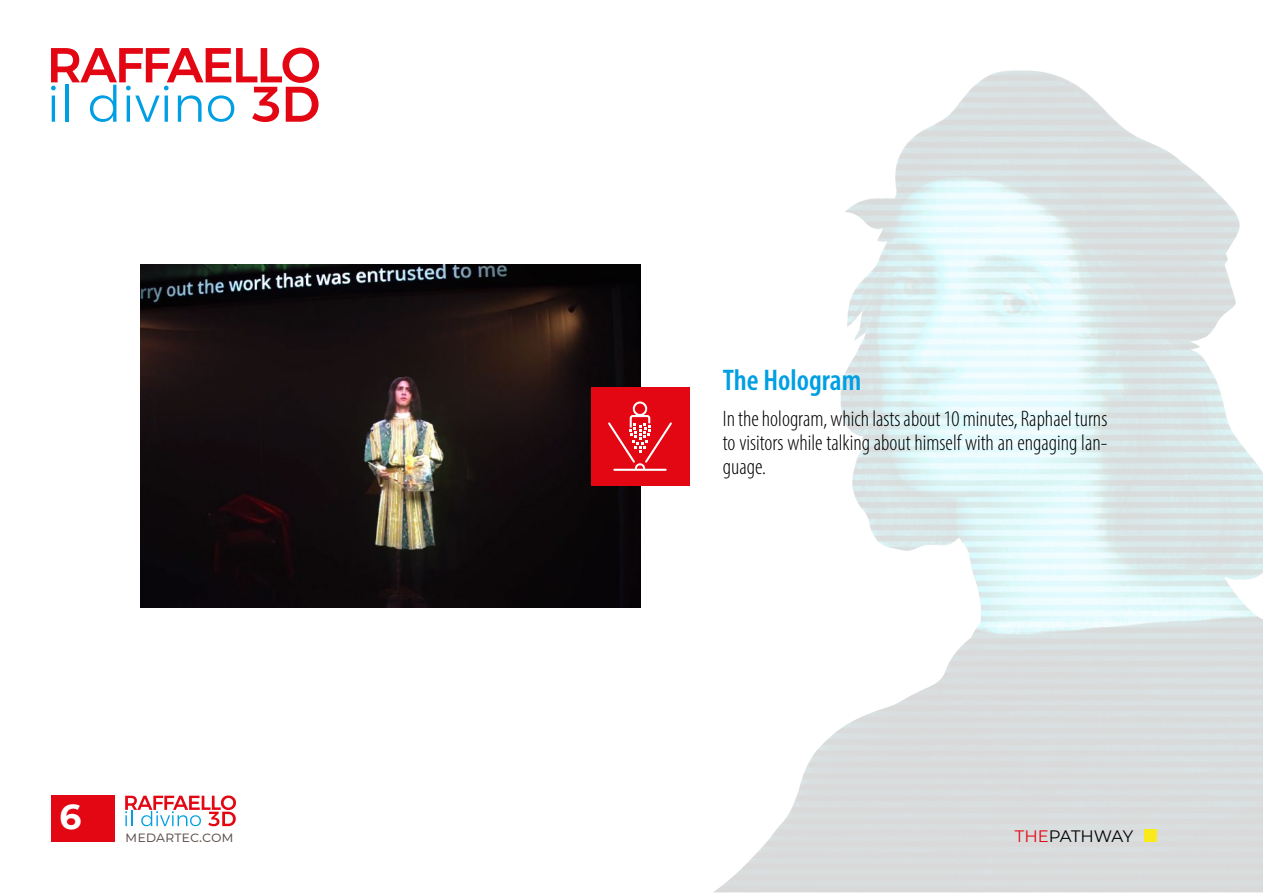
<style>
.page{position:relative;width:1263px;height:893px;background:#fff}
.page>*{position:absolute;margin:0;border:0;box-sizing:border-box;transform-origin:0 0}
.t1{font:700 34.5px "Montserrat";color:#fff}
.t2{font:30px "Myriad Variable Concept";color:#009fe3}
.t3{font:22.5px/24px "Myriad Variable Concept";color:#000;text-align:justify}
.t4{font:16.5px "Montserrat";letter-spacing:-.01em;color:#000}
.t5{font:15px "Montserrat";color:#5d514d}
.s1{color:#e30613}
</style>
<div class="page">
<div style="left:51px;top:795px;width:64px;height:47px;background:#e30613"></div>
<svg style="left:51px;top:48px;width:268px;height:74px"></svg>
<svg style="left:125px;top:795px;width:111px;height:31px"></svg>
<div style="left:1144px;top:829px;width:13px;height:13px;background:#faea1b"></div>
<img style="left:140px;top:264px;width:500px;height:344px">
<div style="left:591px;top:387px;width:98px;height:98px;background:#e30613"></div>
<svg style="left:608px;top:401px;width:64px;height:70px"></svg>
<h1 class="t1" style="left:60px;top:791px;width:23px">6</h1>
<p class="t5" style="left:125px;top:826px;width:110px">medartec.com</p>
<h2 class="t2" style="left:723px;top:362px;width:140px">The Hologram</h2>
<p class="t3" style="left:723px;top:406px;width:386px">In the hologram, which lasts about 10 minutes, Raphael turns to visitors while talking about himself with an engaging lan&shy;guage.</p>
<p class="t4" style="left:1015px;top:825px;width:120px"><span class="s1">THE</span>PATHWAY</p>
</div>
